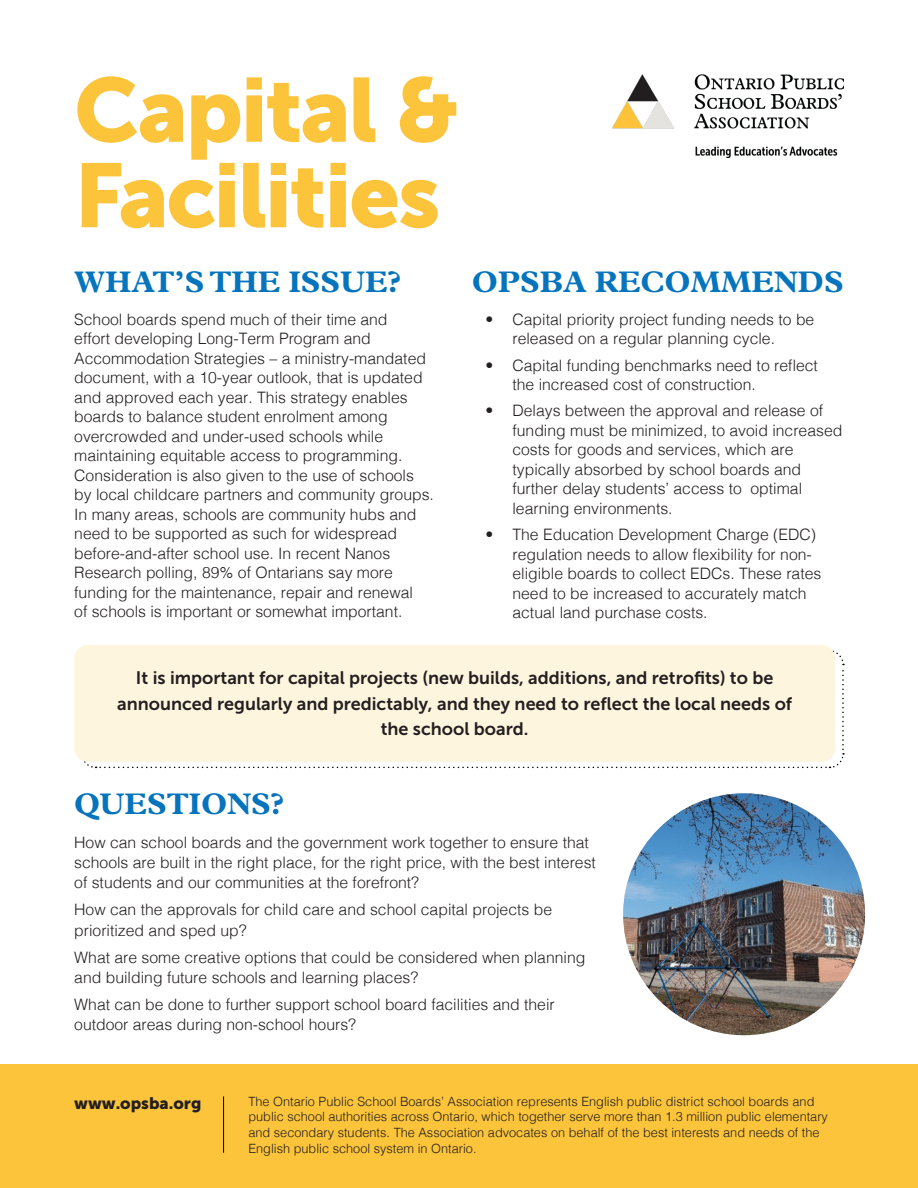
<style>
.page{position:relative;width:918px;height:1188px;background:#fff}
.page>*{position:absolute;margin:0;border:0;box-sizing:border-box;transform-origin:0 0}
.t1{font:90px/85.5px "Museo Sans 900";letter-spacing:-.025em;color:#fcc43b}
.t2{font:700 30px "Plantin MT Pro";color:#0574bc}
.Body_Copy{font:18px/25.5px "Museo Sans 700";color:#231f20;text-align:center}
.Body_Copy-2{font:16.5px "Museo Sans 900";color:#231f20}
.Body_Copy-3{font:300 15.75px/19.5px "Helvetica";color:#231f20}
.Body_Copy-4{font:300 12.75px/15.8px "Helvetica";color:#231f20}
</style>
<div class="page">
<div style="left:0;top:1065px;width:918px;height:123px;background:#fcc43b"></div>
<img style="left:612px;top:74px;width:232px;height:83px">
<svg style="left:84px;top:650px;width:761px;height:119px"></svg>
<div style="left:74px;top:645px;width:761px;height:117px;background:#fef5df;border-radius:14px"></div>
<img style="left:623px;top:793px;width:242px;height:242px;border-radius:121px">
<hr style="left:223px;top:1096px;width:1px;height:57px;background:#000">
<p class="t1" style="left:74px;top:67px;width:387px">Capital &amp;<br>Facilities</p>
<h2 class="t2" style="left:74px;top:264px;width:329px">WHAT’S THE ISSUE?</h2>
<p class="Body_Copy-3" style="left:74px;top:309px;width:361px">School boards spend much of their time and<br>effort developing Long-Term Program and Accommodation Strategies – a ministry-mandated document, with a 10-year outlook, that is updated and approved each year. This strategy enables boards to balance student enrolment among overcrowded and under-used schools while maintaining equitable access to programming.<br>Consideration is also given to the use of schools by local childcare partners and community groups.<br>In many areas, schools are community hubs and need to be supported as such for widespread before-and-after school use. In recent Nanos Research polling, 89% of Ontarians say more funding for the maintenance, repair and renewal<br>of schools is important or somewhat important.</p>
<h2 class="t2" style="left:472px;top:264px;width:373px">OPSBA RECOMMENDS</h2>
<p class="Body_Copy-3" style="left:512px;top:309px;width:303px;text-indent:-27px">• Capital priority project funding needs to be released on a regular planning cycle.</p>
<p class="Body_Copy-3" style="left:512px;top:354px;width:307px;text-indent:-27px">• Capital funding benchmarks need to reflect the increased cost of construction.</p>
<p class="Body_Copy-3" style="left:512px;top:400px;width:331px;text-indent:-27px">• Delays between the approval and release of funding must be minimized, to avoid increased costs for goods and services, which are typically absorbed by school boards and further delay students’ access to optimal learning environments.</p>
<p class="Body_Copy-3" style="left:512px;top:524px;width:310px;text-indent:-27px">• The Education Development Charge (EDC) regulation needs to allow flexibility for non&shy;eligible boards to collect EDCs. These rates need to be increased to accurately match actual land purchase costs.</p>
<p class="Body_Copy" style="left:117px;top:665px;width:677px">It is important for capital projects (new builds, additions, and retrofits) to be announced regularly and predictably, and they need to reflect the local needs of the school board.</p>
<h2 class="t2" style="left:74px;top:786px;width:212px">QUESTIONS?</h2>
<p class="Body_Copy-3" style="left:74px;top:831px;width:523px;line-height:20.2px">How can school boards and the government work together to ensure that schools are built in the right place, for the right price, with the best interest of students and our communities at the forefront?</p>
<p class="Body_Copy-3" style="left:74px;top:899px;width:479px;line-height:20.2px">How can the approvals for child care and school capital projects be prioritized and sped up?</p>
<p class="Body_Copy-3" style="left:74px;top:946px;width:513px;line-height:20.2px">What are some creative options that could be considered when planning and building future schools and learning places?</p>
<p class="Body_Copy-3" style="left:74px;top:993px;width:482px;line-height:20.2px">What can be done to further support school board facilities and their outdoor areas during non-school hours?</p>
<p class="Body_Copy-2" style="left:74px;top:1094px;width:129px">www.opsba.org</p>
<p class="Body_Copy-4" style="left:248px;top:1092px;width:581px">The Ontario Public School Boards’ Association represents English public district school boards and public school authorities across Ontario, which together serve more than 1.3 million public elementary and secondary students. The Association advocates on behalf of the best interests and needs of the English public school system in Ontario.</p>
</div>
